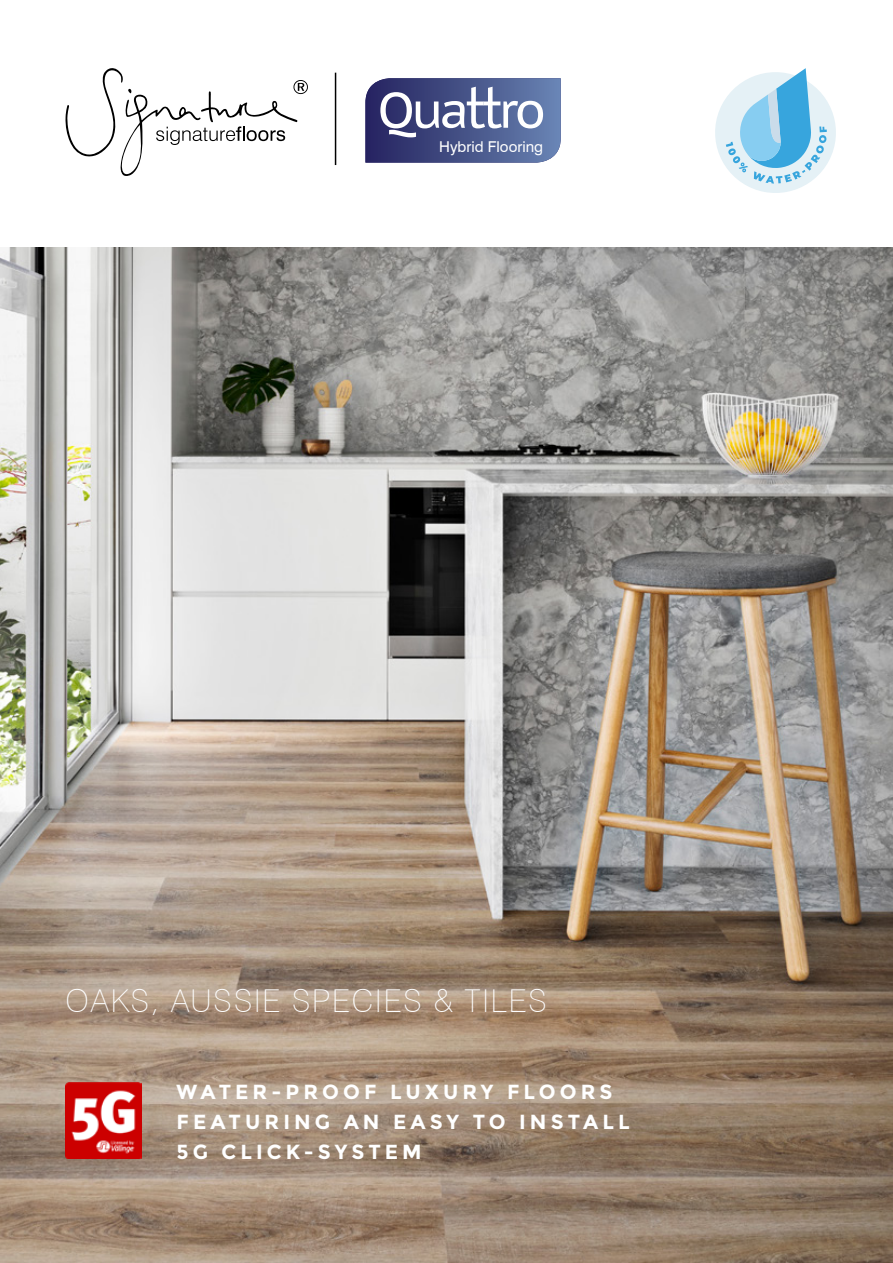
<style>
.page{position:relative;width:893px;height:1263px;background:#fff}
.page>*{position:absolute;margin:0;border:0;box-sizing:border-box;transform-origin:0 0}
.t1{font:100 31.5px "Swiss 721 BT";letter-spacing:.06em;color:#fff}
.t2{font:700 20.4px/30px "Montserrat";letter-spacing:.2em;color:#fff}
.t3{font:15px "Swiss 721 BT";color:#fff}
</style>
<div class="page">
<img style="left:0;top:247px;width:893px;height:1016px">
<svg style="left:715px;top:68px;width:121px;height:125px"></svg>
<svg style="left:65px;top:68px;width:243px;height:108px"></svg>
<hr style="left:335px;top:73px;width:1px;height:92px;background:#000">
<svg style="left:365px;top:78px;width:196px;height:85px;background:#616c99"></svg>
<img style="left:65px;top:1083px;width:76px;height:76px">
<p class="t3" style="left:439px;top:137px;width:105px">Hybrid Flooring</p>
<h1 class="t1" style="left:66px;top:982px;width:483px">OAKS, AUSSIE SPECIES &amp; TILES</h1>
<p class="t2" style="left:176px;top:1077px;width:455px">WATER-PROOF LUXURY FLOORS<br>FEATURING AN EASY TO INSTALL<br>5G CLICK-SYSTEM</p>
</div>
